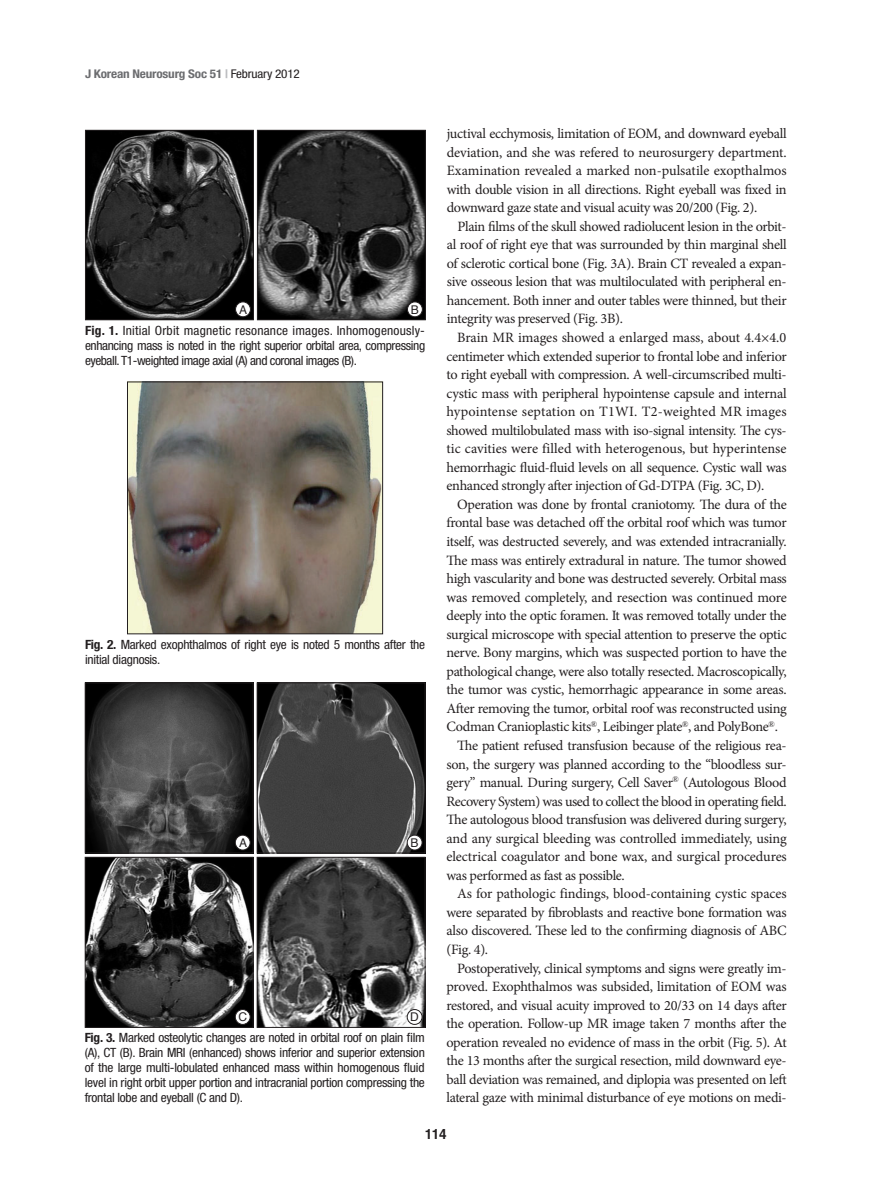
<style>
.page{position:relative;width:893px;height:1191px;background:#fff}
.page>*{position:absolute;margin:0;border:0;box-sizing:border-box;transform-origin:0 0}
.본문_JKNS{font:14.25px/18.6px "Minion Pro";letter-spacing:-.025em;color:#231f20;text-align:justify}
.t1{font:700 14.25px "Helvetica";color:#231f20;scale:.95 1}
.사진설명_JKNS{font:condensed 12.75px/15px "Helvetica Neue LT Std";letter-spacing:-.02em;color:#231f20;text-align:justify;scale:1.05 1}
.t2{font:700 condensed 12px "Helvetica Neue LT Std";letter-spacing:-.015em;color:#6c6d70;scale:1.1 1}
.t3{font:12px "Helvetica";color:#231f20}
.s1{color:#bcbdc0}
.s2{font-weight:400;color:#231f20}
.s3{font-weight:700}
</style>
<div class="page">
<img style="left:87px;top:132px;width:165px;height:186px">
<div style="left:85px;top:130px;width:169px;height:190px;border:1px solid #231f20"></div>
<img style="left:259px;top:132px;width:165px;height:186px">
<div style="left:257px;top:130px;width:169px;height:190px;border:1px solid #231f20"></div>
<div style="left:407px;top:302px;width:15px;height:15px;background:#fff;border-radius:50%"></div>
<div style="left:407px;top:302px;width:16px;height:15px;border:1px solid #231f20;border-radius:50%"></div>
<div style="left:236px;top:302px;width:14px;height:15px;background:#fff;border-radius:50%"></div>
<div style="left:235px;top:302px;width:16px;height:15px;border:1px solid #231f20;border-radius:50%"></div>
<img style="left:129px;top:384px;width:252px;height:248px">
<div style="left:127px;top:382px;width:256px;height:252px;border:1px solid #231f20"></div>
<img style="left:87px;top:859px;width:164px;height:166px">
<div style="left:85px;top:857px;width:168px;height:170px;border:1px solid #231f20"></div>
<img style="left:87px;top:684px;width:164px;height:167px">
<div style="left:85px;top:682px;width:168px;height:171px;border:1px solid #231f20"></div>
<img style="left:259px;top:859px;width:164px;height:166px">
<div style="left:257px;top:857px;width:168px;height:170px;border:1px solid #231f20"></div>
<img style="left:259px;top:684px;width:164px;height:167px">
<div style="left:257px;top:682px;width:168px;height:171px;border:1px solid #231f20"></div>
<div style="left:407px;top:1009px;width:15px;height:15px;background:#fff;border-radius:50%"></div>
<div style="left:407px;top:1009px;width:15px;height:15px;border:1px solid #231f20;border-radius:50%"></div>
<div style="left:407px;top:835px;width:15px;height:15px;background:#fff;border-radius:50%"></div>
<div style="left:407px;top:835px;width:15px;height:15px;border:1px solid #231f20;border-radius:50%"></div>
<div style="left:235px;top:1009px;width:15px;height:15px;background:#fff;border-radius:50%"></div>
<div style="left:235px;top:1009px;width:15px;height:15px;border:1px solid #231f20;border-radius:50%"></div>
<div style="left:235px;top:835px;width:15px;height:15px;background:#fff;border-radius:50%"></div>
<div style="left:235px;top:835px;width:15px;height:15px;border:1px solid #231f20;border-radius:50%"></div>
<p class="t2" style="left:85px;top:66px;width:197px">J Korean Neurosurg Soc 51 <span class="s1">|</span> <span class="s2">February 2012</span></p>
<p class="t3" style="left:239px;top:300px;width:10px">A</p>
<p class="t3" style="left:411px;top:300px;width:10px">B</p>
<p class="사진설명_JKNS" style="left:85px;top:323px;width:326px"><span class="s3">Fig. 1.</span> Initial Orbit magnetic resonance images. Inhomogenously&shy;enhancing mass is noted in the right superior orbital area, compressing eyeball. T1-weighted image axial (A) and coronal images (B).</p>
<p class="사진설명_JKNS" style="left:85px;top:637px;width:325px"><span class="s3">Fig. 2.</span> Marked exophthalmos of right eye is noted 5 months after the initial diagnosis.</p>
<p class="t3" style="left:239px;top:833px;width:10px">A</p>
<p class="t3" style="left:238px;top:1007px;width:10px">C</p>
<p class="t3" style="left:411px;top:833px;width:10px">B</p>
<p class="t3" style="left:410px;top:1007px;width:10px">D</p>
<p class="사진설명_JKNS" style="left:85px;top:1030px;width:325px"><span class="s3">Fig. 3.</span> Marked osteolytic changes are noted in orbital roof on plain film (A), CT (B). Brain MRI (enhanced) shows inferior and superior extension of the large multi-lobulated enhanced mass within homogenous fluid level in right orbit upper portion and intracranial portion compressing the frontal lobe and eyeball (C and D).</p>
<p class="본문_JKNS" style="left:447px;top:124px;width:341px">juctival ecchymosis, limitation of EOM, and downward eyeball deviation, and she was refered to neurosurgery department.<br>Examination revealed a marked non-pulsatile exopthalmos with double vision in all directions. Right eyeball was fixed in downward gaze state and visual acuity was 20/200 (Fig. 2).</p>
<p class="본문_JKNS" style="left:447px;top:217px;width:341px;text-indent:11px">Plain films of the skull showed radiolucent lesion in the orbit&shy;al roof of right eye that was surrounded by thin marginal shell of sclerotic cortical bone (Fig. 3A). Brain CT revealed a expan&shy;sive osseous lesion that was multiloculated with peripheral en&shy;hancement. Both inner and outer tables were thinned, but their integrity was preserved (Fig. 3B).</p>
<p class="본문_JKNS" style="left:446px;top:328px;width:342px;text-indent:11px">Brain MR images showed a enlarged mass, about 4.4×4.0 centimeter which extended superior to frontal lobe and inferior to right eyeball with compression. A well-circumscribed multi&shy;cystic mass with peripheral hypointense capsule and internal hypointense septation on T1WI. T2-weighted MR images showed multilobulated mass with iso-signal intensity. The cys&shy;tic cavities were filled with heterogenous, but hyperintense hemorrhagic fluid-fluid levels on all sequence. Cystic wall was enhanced strongly after injection of Gd-DTPA (Fig. 3C, D).</p>
<p class="본문_JKNS" style="left:446px;top:495px;width:342px;text-indent:11px">Operation was done by frontal craniotomy. The dura of the frontal base was detached off the orbital roof which was tumor itself, was destructed severely, and was extended intracranially.<br>The mass was entirely extradural in nature. The tumor showed high vascularity and bone was destructed severely. Orbital mass was removed completely, and resection was continued more deeply into the optic foramen. It was removed totally under the surgical microscope with special attention to preserve the optic nerve. Bony margins, which was suspected portion to have the pathological change, were also totally resected. Macroscopically, the tumor was cystic, hemorrhagic appearance in some areas.<br>After removing the tumor, orbital roof was reconstructed using Codman Cranioplastic kits<sup>®</sup>, Leibinger plate<sup>®</sup>, and PolyBone<sup>®</sup>.</p>
<p class="본문_JKNS" style="left:447px;top:736px;width:342px;text-indent:11px">The patient refused transfusion because of the religious rea&shy;son, the surgery was planned according to the “bloodless sur&shy;gery” manual. During surgery, Cell Saver<sup>®</sup> (Autologous Blood Recovery System) was used to collect the blood in operating field.<br>The autologous blood transfusion was delivered during surgery, and any surgical bleeding was controlled immediately, using electrical coagulator and bone wax, and surgical procedures was performed as fast as possible.</p>
<p class="본문_JKNS" style="left:447px;top:884px;width:342px;text-indent:11px">As for pathologic findings, blood-containing cystic spaces were separated by fibroblasts and reactive bone formation was also discovered. These led to the confirming diagnosis of ABC (Fig. 4).</p>
<p class="본문_JKNS" style="left:446px;top:958px;width:342px;text-indent:11px">Postoperatively, clinical symptoms and signs were greatly im&shy;proved. Exophthalmos was subsided, limitation of EOM was restored, and visual acuity improved to 20/33 on 14 days after the operation. Follow-up MR image taken 7 months after the operation revealed no evidence of mass in the orbit (Fig. 5). At the 13 months after the surgical resection, mild downward eye&shy;ball deviation was remained, and diplopia was presented on left lateral gaze with minimal disturbance of eye motions on medi-</p>
<p class="t1" style="left:425px;top:1123px;width:24px">114</p>
</div>
